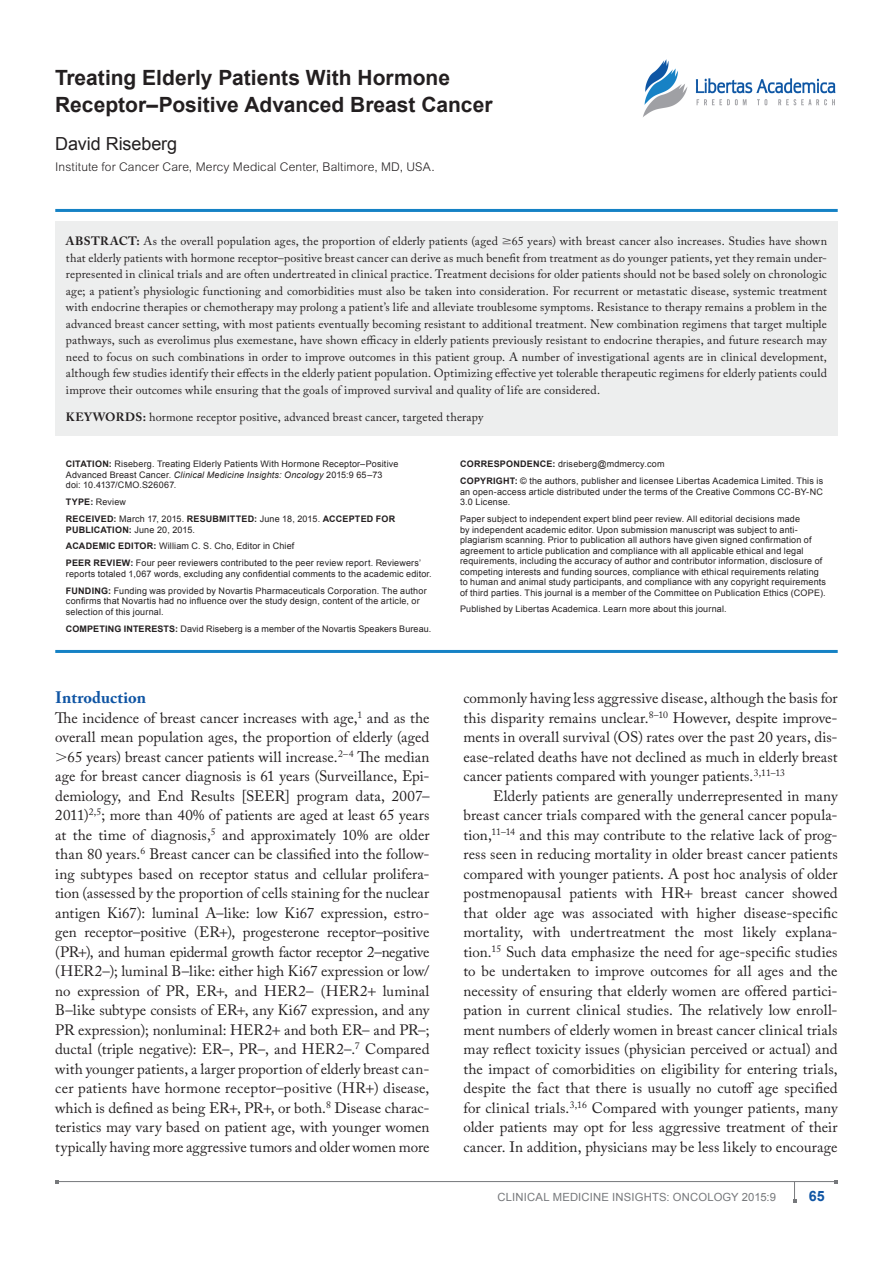
<style>
.page{position:relative;width:893px;height:1263px;background:#fff}
.page>*{position:absolute;margin:0;border:0;box-sizing:border-box;transform-origin:0 0}
.AT{font:700 21px/27px "Arial";color:#231f20}
.AAu{font:18px "Arial";letter-spacing:-.005em;color:#231f20}
.t1{font:700 16.5px "Adobe Caslon Pro";color:#1055a4}
.TxF{font:15px/19.5px "Adobe Caslon Pro";color:#231f20;text-align:justify}
.Tx{font:15px/19.5px "Adobe Caslon Pro";letter-spacing:.005em;color:#231f20;text-align:justify}
.RunF-folio{font:700 14.25px "Arial";color:#1055a4}
.t2{font:12px/16.5px "Adobe Caslon Pro";letter-spacing:.015em;color:#231f20;text-align:justify}
.AAuAff{font:300 12px "Arial MT Std";letter-spacing:.01em;color:#231f20}
.RunF{font:11.25px "Arial";letter-spacing:.02em;color:#76787b}
.t3{font:9px/10.5px "Arial";letter-spacing:.02em;color:#231f20}
.t4{font:700 9px/16.8px "Arial";letter-spacing:.025em;color:#231f20}
.s1{font-weight:700}
.s2{font-family:"Mathematical Pi One"}
.s3{font-style:italic}
.s4{font-weight:400}
</style>
<div class="page">
<hr style="left:57px;top:1181px;width:779px;height:1px;background:#76787b">
<svg style="left:793px;top:1182px;width:3px;height:20px"></svg>
<img style="left:643px;top:59px;width:193px;height:58px">
<hr style="left:55px;top:209px;width:783px;height:3px;background:#1582c5">
<hr style="left:55px;top:650px;width:783px;height:3px;background:#1582c5">
<div style="left:55px;top:221px;width:783px;height:215px;background:#edeeee"></div>
<p class="AT" style="left:55px;top:65px;width:439px">TREATING ELDERLY PATIENTS WITH HORMONE<br>RECEPTOR–POSITIVE ADVANCED BREAST CANCER</p>
<p class="AAu" style="left:55px;top:132px;width:123px">David Riseberg</p>
<p class="AAuAff" style="left:55px;top:160px;width:381px">Institute for Cancer Care, Mercy Medical Center, Baltimore, MD, USA.</p>
<p class="t2" style="left:66px;top:233px;width:763px"><span class="s1">ABSTRACT:</span> As the overall population ages, the proportion of elderly patients (aged <span class="s2">$</span>65 years) with breast cancer also increases. Studies have shown that elderly patients with hormone receptor–positive breast cancer can derive as much benefit from treatment as do younger patients, yet they remain under&shy;represented in clinical trials and are often undertreated in clinical practice. Treatment decisions for older patients should not be based solely on chronologic age; a patient’s physiologic functioning and comorbidities must also be taken into consideration. For recurrent or metastatic disease, systemic treatment with endocrine therapies or chemotherapy may prolong a patient’s life and alleviate troublesome symptoms. Resistance to therapy remains a problem in the advanced breast cancer setting, with most patients eventually becoming resistant to additional treatment. New combination regimens that target multiple pathways, such as everolimus plus exemestane, have shown efficacy in elderly patients previously resistant to endocrine therapies, and future research may need to focus on such combinations in order to improve outcomes in this patient group. A number of investigational agents are in clinical development, although few studies identify their effects in the elderly patient population. Optimizing effective yet tolerable therapeutic regimens for elderly patients could improve their outcomes while ensuring that the goals of improved survival and quality of life are considered.</p>
<p class="t2" style="left:66px;top:408px;width:419px"><span class="s1">KEYWORDS:</span> hormone receptor positive, advanced breast cancer, targeted therapy</p>
<p class="t4" style="left:66px;top:456px;width:16px">CITAT</p>
<p class="t4" style="left:460px;top:456px;width:22px">CORRESP</p>
<p class="t3" style="left:506px;top:459px;width:160px"><span class="s1">ONDENCE:</span> driseberg@mdmercy.com</p>
<p class="t4" style="left:460px;top:473px;width:21px">COPYR</p>
<p class="t3" style="left:66px;top:459px;width:334px;text-indent:26px"><span class="s1">ION:</span> Riseberg. Treating Elderly Patients With H ormone Receptor–Positive<br>Advanced Breast Cancer. <span class="s3">Clinical Medicine Insights: Oncology</span> 2015:9 65–73 doi: 10.4137/CMO.S26067.</p>
<p class="t4" style="left:66px;top:494px;width:62px">TYPE: <span class="s4">Review<br></span>RECE</p>
<p class="t3" style="left:460px;top:476px;width:365px;text-align:justify;text-indent:33px"><span class="s1">IGHT:</span> © the authors, publisher and licensee Libertas Academica Limited. This is an open-access article distributed under the terms of the Creative Commons CC-BY-N C 3.0 License.</p>
<p class="t3" style="left:460px;top:514px;width:367px">Paper subject to independent expert blind peer review. All editorial decisions made<br>by independent academic editor. Upon submission manuscript was subject to anti&shy;plagiarism scanning. Prior to publication all authors have given signed confirmation of agreement to article publication and compliance with all applicable ethical and legal requirements, including the accuracy of author and contributor information, disclosure of competing interests and funding sources, compliance with ethical requirements relating to human and animal study participants, and compliance with any copyright requirements of third parties. This journal is a member of the Committee on Publication Ethics (COPE).</p>
<p class="t3" style="left:460px;top:604px;width:268px">Published by Libertas Academica. Learn more about this journal.</p>
<p class="t4" style="left:92px;top:511px;width:145px">IVED: <span class="s4">March 17, 2015.</span> RESUBMITTE</p>
<p class="t3" style="left:248px;top:514px;width:89px"><span class="s1">D:</span> June 18, 2015. <span class="s1">ACCEPTE</span></p>
<p class="t4" style="left:367px;top:511px;width:27px">D FOR</p>
<p class="t4" style="left:66px;top:521px;width:35px">PUBLICAT</p>
<p class="t3" style="left:66px;top:521px;width:230px;line-height:16.8px;text-indent:46px"><span class="s1">ION:</span> June 20, 2015.<br><span class="s1">ACADEMIC EDITOR:</span> William C. S. Cho, Editor in Chief<br><span class="s1">PEER</span></p>
<p class="t3" style="left:66px;top:558px;width:367px;text-indent:28px"><span class="s1">REVIEW:</span> Four peer reviewers contributed to the peer review report. Reviewers’ reports totaled 1,067 words, excluding any confidential comments to the academic editor.</p>
<p class="t3" style="left:66px;top:585px;width:362px"><span class="s1">FUNDING:</span> Funding was provided by Novartis Pharmaceuticals Corporation. The author confirms that Novartis had no influence over the study design, content of the article, or selection of this journal.</p>
<p class="t4" style="left:66px;top:620px;width:29px">COMPET</p>
<p class="t4" style="left:105px;top:620px;width:35px">ING INTERESTS</p>
<p class="t3" style="left:175px;top:623px;width:258px"><span class="s1">:</span> David Riseberg is a member of the Novartis Speakers Bureau.</p>
<h1 class="t1" style="left:55px;top:688px;width:92px">INTRODUCTION</h1>
<p class="TxF" style="left:55px;top:708px;width:376px">The incidence of breast cancer increases with age,<sup>1</sup> and as the overall mean population ages, the proportion of elderly (aged <span class="s2">.</span>65 years) breast cancer patients will increase.<sup>2–4</sup> The median age for breast cancer diagnosis is 61 years (Surveillance, Epi&shy;demiology, and End Results [SEER] program data, 2007– 2011)<sup>2,5</sup>; more than 40% of patients are aged at least 65 years at the time of diagnosis,<sup>5</sup> and approximately 10% are older than 80 years.<sup>6</sup> Breast cancer can be classified into the follow&shy;ing subtypes based on receptor status and cellular prolifera&shy;tion (assessed by the proportion of cells staining for the nuclear antigen Ki67): luminal A–like: low Ki67 expression, estro&shy;gen receptor–positive (ER ), progesterone receptor–positive (PR ), and human epidermal growth factor receptor 2–negative (HER2–); luminal B–like: either high Ki67 expression or low/ no expression of PR, ER , and HER2– (HER2 luminal B–like subtype consists of ER , any Ki67 expression, and any PR expression); nonluminal: HER2 and both ER– and PR–; ductal (triple negative): ER–, PR–, and HER2–.<sup>7</sup> Compared with younger patients, a larger proportion of elderly breast can&shy;cer patients have hormone receptor–positive (HR ) disease, which is defined as being ER , PR , or both.<sup>8</sup> Disease charac&shy;teristics may vary based on patient age, with younger women typically having more aggressive tumors and older women more</p>
<p class="TxF" style="left:463px;top:688px;width:376px">commonly having less aggressive disease, although the basis for this disparity remains unclear.<sup>8–10</sup> However, despite improve&shy;ments in overall survival (OS) rates over the past 20 years, dis&shy;ease-related deaths have not declined as much in elderly breast cancer patients compared with younger patients.<sup>3,11–13</sup></p>
<p class="Tx" style="left:463px;top:786px;width:376px;text-indent:30px">Elderly patients are generally underrepresented in many breast cancer trials compared with the general cancer popula&shy;tion,<sup>11–14</sup> and this may contribute to the relative lack of prog&shy;ress seen in reducing mortality in older breast cancer patients compared with younger patients. A post hoc analysis of older postmenopausal patients with HR breast cancer showed that older age was associated with higher disease-specific mortality, with undertreatment the most likely explana&shy;tion.<sup>15</sup> Such data emphasize the need for age-specific studies to be undertaken to improve outcomes for all ages and the necessity of ensuring that elderly women are offered partici&shy;pation in current clinical studies. The relatively low enroll&shy;ment numbers of elderly women in breast cancer clinical trials may reflect toxicity issues (physician perceived or actual) and the impact of comorbidities on eligibility for entering trials, despite the fact that there is usually no cutoff age specified for clinical trials.<sup>3,16</sup> Compared with younger patients, many older patients may opt for less aggressive treatment of their cancer. In addition, physicians may be less likely to encourage</p>
<p class="RunF" style="left:498px;top:1189px;width:280px">Clinical Medicine I nsights: Oncology 2015:9</p>
<p class="RunF-folio" style="left:809px;top:1186px;width:18px">65</p>
</div>
